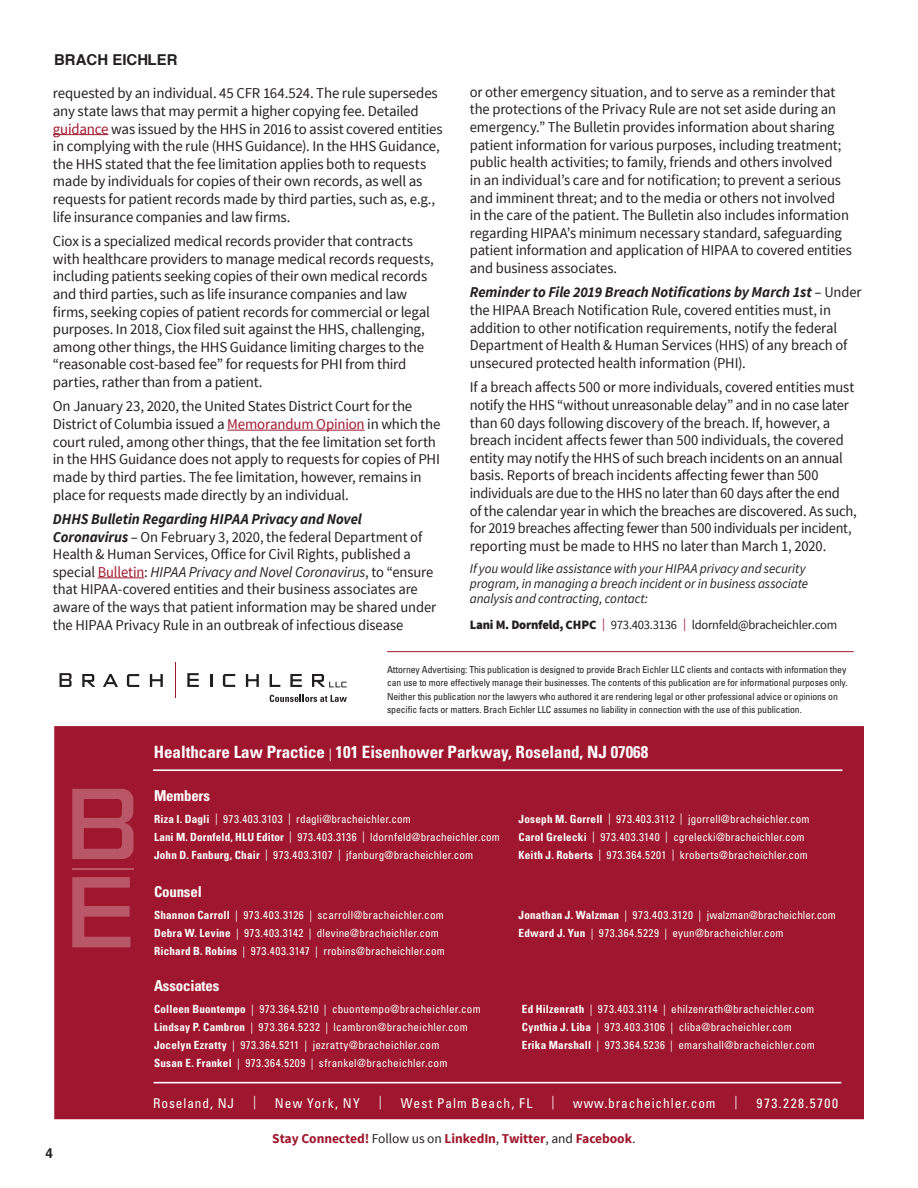
<style>
.page{position:relative;width:918px;height:1188px;background:#fff}
.page>*{position:absolute;margin:0;border:0;box-sizing:border-box;transform-origin:0 0}
.t1{font:700 condensed 16.95px "Univers LT Std";color:#fff}
.FOR_MORE_INFORMATI{font:15px/17.7px "Source Sans Pro";letter-spacing:-.01em;color:#231f20}
.Back_Page_Listing_He{font:700 condensed 15px "Univers LT Std";letter-spacing:-.01em;color:#fff}
.t2{font:700 15px "Swansea";color:#231f20}
.FOR_MORE_INFORMATI-2{font:italic 13.5px/15px "Source Sans Pro";letter-spacing:-.005em;color:#231f20}
.t3{font:condensed 13.5px "Univers LT Std";letter-spacing:.07em;color:#fff}
.t4{font:700 13.5px "Source Sans Pro";letter-spacing:-.005em;color:#9f172e}
.t5{font:condensed 13.5px "Univers LT Std";letter-spacing:.115em;color:#fff}
.t6{font:condensed 13.5px "Univers LT Std";letter-spacing:.07em;color:#fff;scale:.93 1}
.Page_Numbers_9_13_65{font:700 13.5px "Swansea";color:#231f20}
.FOR_MORE_INFORMATI-3{font:12.75px "Source Sans Pro";letter-spacing:-.02em;color:#231f20}
.Back_Page_Contacts{font:condensed 11.25px/18px "Univers LT Std";letter-spacing:.02em;color:#fff}
.Back_Page_Paragraph{font:condensed 9.75px/13.5px "Univers LT Std";letter-spacing:-.01em;color:#231f20}
.s1{color:#9f172e}
.s2{font-weight:700;font-style:italic}
.s3{font-style:italic}
.s4{font-weight:900}
.s5{font-weight:400;font-size:12.75px}
.s6{font-weight:700}
.s7{font-weight:400;color:#231f20}
</style>
<div class="page">
<div style="left:54px;top:726px;width:810px;height:393px;background:#9f172e;border:2px solid #9f172e"></div>
<svg style="left:60px;top:673px;width:12px;height:14px"></svg>
<svg style="left:82px;top:674px;width:13px;height:13px"></svg>
<svg style="left:103px;top:674px;width:15px;height:13px"></svg>
<svg style="left:150px;top:674px;width:13px;height:13px"></svg>
<svg style="left:210px;top:674px;width:2px;height:13px"></svg>
<svg style="left:246px;top:674px;width:13px;height:13px"></svg>
<svg style="left:270px;top:674px;width:10px;height:13px"></svg>
<svg style="left:290px;top:674px;width:12px;height:13px"></svg>
<svg style="left:127px;top:674px;width:12px;height:13px"></svg>
<svg style="left:223px;top:674px;width:12px;height:13px"></svg>
<svg style="left:187px;top:673px;width:12px;height:14px"></svg>
<hr style="left:175px;top:662px;width:1px;height:36px;background:#9f172e">
<svg style="left:312px;top:674px;width:35px;height:13px"></svg>
<svg style="left:270px;top:695px;width:77px;height:7px"></svg>
<hr style="left:387px;top:651px;width:467px;height:1px;background:#9f172e">
<hr style="left:154px;top:1082px;width:687px;height:1px;background:#fff">
<hr style="left:153px;top:769px;width:689px;height:2px;background:#fff">
<svg style="left:72px;top:877px;width:58px;height:70px"></svg>
<svg style="left:72px;top:789px;width:62px;height:70px"></svg>
<hr style="left:72px;top:868px;width:62px;height:1px;background:#fff">
<hr style="left:53px;top:134px;width:55px;height:1px;background:#9f172e">
<hr style="left:227px;top:430px;width:138px;height:1px;background:#9f172e">
<hr style="left:98px;top:578px;width:46px;height:1px;background:#9f172e">
<p class="t2" style="left:54px;top:51px;width:125px">BRACH EICHLER</p>
<p class="FOR_MORE_INFORMATI" style="left:53px;top:85px;width:391px">requested by an individual. 45 CFR 164.524. The rule supersedes any state laws that may permit a higher copying fee. Detailed <span class="s1">guidance</span> was issued by the HHS in 2016 to assist covered entities in complying with the rule (HHS Guidance). In the HHS Guidance, the HHS stated that the fee limitation applies both to requests made by individuals for copies of their own records, as well as requests for patient records made by third parties, such as, e.g., life insurance companies and law firms.</p>
<p class="FOR_MORE_INFORMATI" style="left:53px;top:232px;width:383px">Ciox is a specialized medical records provider that contracts with healthcare providers to manage medical records requests, including patients seeking copies of their own medical records and third parties, such as life insurance companies and law firms, seeking copies of patient records for commercial or legal purposes. In 2018, Ciox filed suit against the HHS, challenging, among other things, the HHS Guidance limiting charges to the “reasonable cost-based fee” for requests for PHI from third parties, rather than from a patient.</p>
<p class="FOR_MORE_INFORMATI" style="left:53px;top:398px;width:389px">On January 23, 2020, the United States District Court for the District of Columbia issued a <span class="s1">Memorandum Opinion</span> in which the court ruled, among other things, that the fee limitation set forth in the HHS Guidance does not apply to requests for copies of PHI made by third parties. The fee limitation, however, remains in place for requests made directly by an individual.</p>
<p class="FOR_MORE_INFORMATI" style="left:53px;top:510px;width:385px"><span class="s2">DHHS Bulletin Regarding HIPAA Privacy and Novel Coronavirus</span> – On February 3, 2020, the federal Department of Health &amp; Human Services, Office for Civil Rights, published a special <span class="s1">Bulletin</span>: <span class="s3">HIPAA Privacy and Novel Coronavirus</span>, to “ensure that HIPAA-covered entities and their business associates are aware of the ways that patient information may be shared under the HIPAA Privacy Rule in an outbreak of infectious disease</p>
<p class="FOR_MORE_INFORMATI" style="left:470px;top:83px;width:384px">or other emergency situation, and to serve as a reminder that the protections of the Privacy Rule are not set aside during an emergency.” The Bulletin provides information about sharing patient information for various purposes, including treatment; public health activities; to family, friends and others involved<br>in an individual’s care and for notification; to prevent a serious and imminent threat; and to the media or others not involved<br>in the care of the patient. The Bulletin also includes information regarding HIPAA’s minimum necessary standard, safeguarding patient information and application of HIPAA to covered entities and business associates.</p>
<p class="FOR_MORE_INFORMATI" style="left:470px;top:284px;width:393px"><span class="s2">Reminder to File 2019 Breach Notifications by March 1st</span> – Under the HIPAA Breach Notification Rule, covered entities must, in addition to other notification requirements, notify the federal Department of Health &amp; Human Services (HHS) of any breach of unsecured protected health information (PHI).</p>
<p class="FOR_MORE_INFORMATI" style="left:470px;top:379px;width:389px">If a breach affects 500 or more individuals, covered entities must notify the HHS “without unreasonable delay” and in no case later than 60 days following discovery of the breach. If, however, a breach incident affects fewer than 500 individuals, the covered entity may notify the HHS of such breach incidents on an annual basis. Reports of breach incidents affecting fewer than 500 individuals are due to the HHS no later than 60 days after the end<br>of the calendar year in which the breaches are discovered. As such, for 2019 breaches affecting fewer than 500 individuals per incident, reporting must be made to HHS no later than March 1, 2020.</p>
<p class="FOR_MORE_INFORMATI-2" style="left:470px;top:561px;width:340px">If you would like assistance with your HIPAA privacy and security program, in managing a breach incident or in business associate analysis and contracting, contact:</p>
<p class="FOR_MORE_INFORMATI-3" style="left:470px;top:617px;width:369px"><span class="s4">Lani M. Dornfeld, CHPC</span> <span class="s1">|</span> 973.403.3136 <span class="s1">|</span> ldornfeld@bracheichler.com</p>
<p class="Back_Page_Paragraph" style="left:387px;top:663px;width:462px">Attorney Advertising: This publication is designed to provide Brach Eichler LLC clients and contacts with information they can use to more effectively manage their businesses. The contents of this publication are for informational purposes only.<br>Neither this publication nor the lawyers who authored it are rendering legal or other professional advice or opinions on specific facts or matters. Brach Eichler LLC assumes no liability in connection with the use of this publication.</p>
<p class="t1" style="left:154px;top:742px;width:496px">Healthcare Law Practice <span class="s5">|</span> 101 Eisenhower Parkway, Roseland, NJ 07068</p>
<p class="Back_Page_Listing_He" style="left:154px;top:786px;width:58px">Members</p>
<p class="Back_Page_Contacts" style="left:154px;top:810px;width:348px"><span class="s6">Riza I. Dagli</span> | 973.403.3103 | rdagli@bracheichler.com<br><span class="s6">Lani M. Dornfeld, HLU Editor</span> | 973.403.3136 | ldornfeld@bracheichler.com<br><span class="s6">John D. Fanburg, Chair</span> | 973.403.3107 | jfanburg@bracheichler.com</p>
<p class="Back_Page_Contacts" style="left:519px;top:810px;width:292px"><span class="s6">Joseph M. Gorrell</span> | 973.403.3112 | jgorrell@bracheichler.com<br><span class="s6">Carol Grelecki</span> | 973.403.3140 | cgrelecki@bracheichler.com<br><span class="s6">Keith J. Roberts</span> | 973.364.5201 | kroberts@bracheichler.com</p>
<p class="Back_Page_Listing_He" style="left:154px;top:882px;width:49px">Counsel</p>
<p class="Back_Page_Contacts" style="left:154px;top:906px;width:292px"><span class="s6">Shannon Carroll</span> | 973.403.3126 | scarroll@bracheichler.com<br><span class="s6">Debra W. Levine</span> | 973.403.3142 | dlevine@bracheichler.com<br><span class="s6">Richard B. Robins</span> | 973.403.3147 | rrobins@bracheichler.com</p>
<p class="Back_Page_Contacts" style="left:519px;top:906px;width:319px"><span class="s6">Jonathan J. Walzman</span> | 973.403.3120 | jwalzman@bracheichler.com<br><span class="s6">Edward J. Yun</span> | 973.364.5229 | eyun@bracheichler.com</p>
<p class="Back_Page_Listing_He" style="left:154px;top:976px;width:67px">Associates</p>
<p class="Back_Page_Contacts" style="left:154px;top:1000px;width:328px"><span class="s6">Colleen Buontempo</span> | 973.364.5210 | cbuontempo@bracheichler.com<br><span class="s6">Lindsay P. Cambron</span> | 973.364.5232 | lcambron@bracheichler.com</p>
<p class="Back_Page_Contacts" style="left:154px;top:1036px;width:287px"><span class="s6">Jocelyn Ezratty</span> | 973.364.5211 | jezratty@bracheichler.com</p>
<p class="Back_Page_Contacts" style="left:154px;top:1054px;width:295px"><span class="s6">Susan E. Frankel</span> | 973.364.5209 | sfrankel@bracheichler.com</p>
<p class="Back_Page_Contacts" style="left:522px;top:1000px;width:294px"><span class="s6">Ed Hilzenrath</span> | 973.403.3114 | ehilzenrath@bracheichler.com</p>
<p class="Back_Page_Contacts" style="left:522px;top:1018px;width:272px"><span class="s6">Cynthia J. Liba</span> | 973.403.3106 | cliba@bracheichler.com</p>
<p class="Back_Page_Contacts" style="left:522px;top:1036px;width:295px"><span class="s6">Erika Marshall</span> | 973.364.5236 | emarshall@bracheichler.com</p>
<p class="t3" style="left:153px;top:1094px;width:82px">Roseland, NJ</p>
<p class="t6" style="left:253px;top:1093px;width:5px">|</p>
<p class="t3" style="left:275px;top:1094px;width:86px">New York, NY</p>
<p class="t6" style="left:379px;top:1093px;width:5px">|</p>
<p class="t3" style="left:401px;top:1094px;width:133px">West Palm Beach, FL</p>
<p class="t6" style="left:551px;top:1093px;width:5px">|</p>
<p class="t3" style="left:573px;top:1094px;width:144px">www.bracheichler.com</p>
<p class="t6" style="left:735px;top:1093px;width:5px">|</p>
<p class="t5" style="left:757px;top:1094px;width:83px">973.228.5700</p>
<p class="Page_Numbers_9_13_65" style="left:45px;top:1145px;width:9px">4</p>
<p class="t4" style="left:272px;top:1129px;width:365px">Stay Connected! <span class="s7">Follow us on</span> LinkedIn<span class="s7">,</span> Twitter<span class="s7">, and</span> Facebook<span class="s7">.</span></p>
</div>
